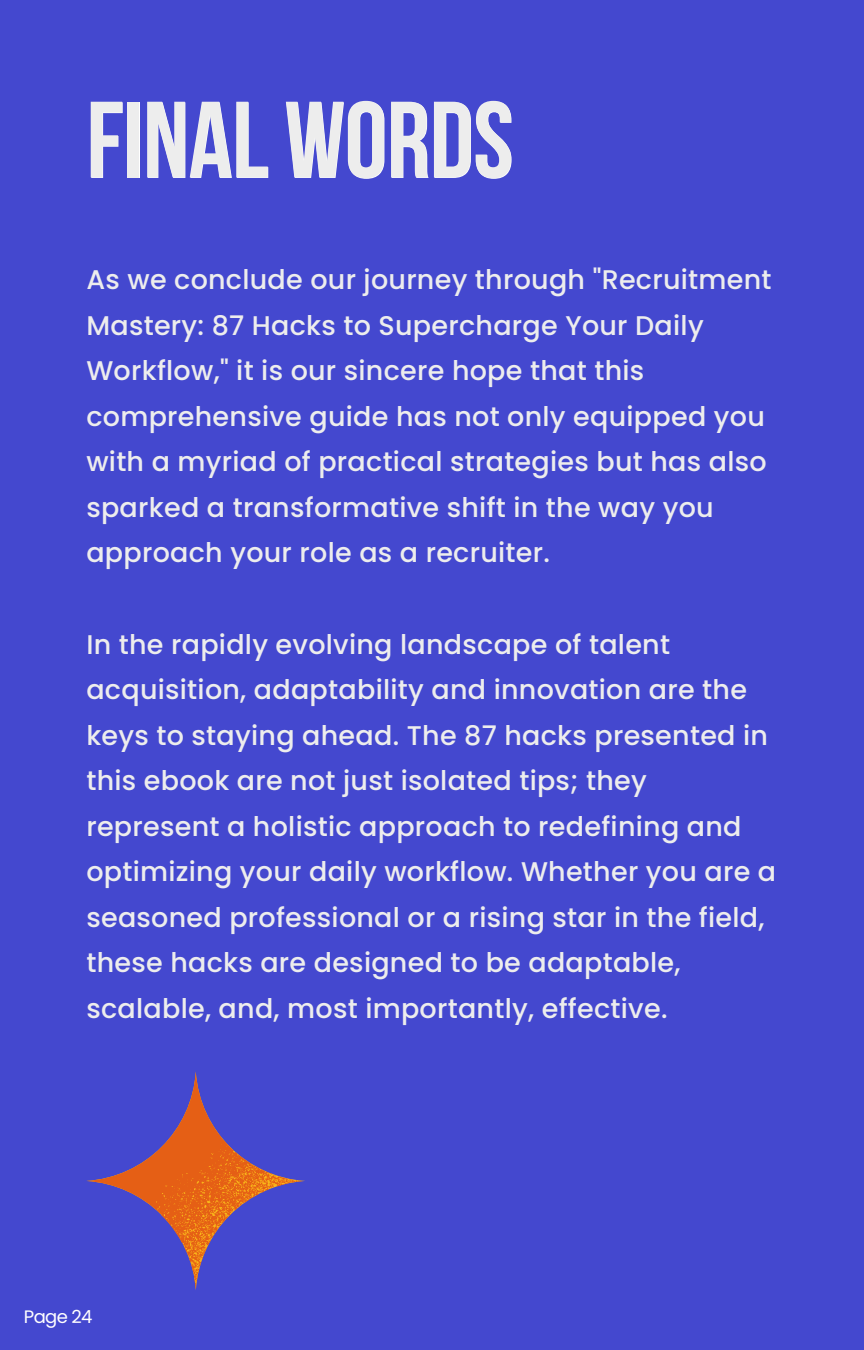
<style>
.page{position:relative;width:864px;height:1350px;background:#4448cf}
.page>*{position:absolute;margin:0;border:0;box-sizing:border-box;transform-origin:0 0}
.t1{font:700 108px "Bebas Neue";letter-spacing:-.005em;color:#ededed}
.t2{font:500 27px/45.4px "Poppins";letter-spacing:.01em;color:#ededed}
.t3{font:18px "Poppins";letter-spacing:-.035em;color:#fff}
</style>
<div class="page">
<svg style="left:86px;top:1072px;width:218px;height:217px"></svg>
<h1 class="t1" style="left:86px;top:96px;width:429px">FINAL WORDS</h1>
<h2 class="t2" style="left:86px;top:257px;width:687px">As we conclude our journey through "Recruitment Mastery: 87 Hacks to Supercharge Your Daily Workflow," it is our sincere hope that this comprehensive guide has not only equipped you with a myriad of practical strategies but has also sparked a transformative shift in the way you approach your role as a recruiter.</h2>
<h2 class="t2" style="left:86px;top:621px;width:691px">In the rapidly evolving landscape of talent acquisition, adaptability and innovation are the keys to staying ahead. The 87 hacks presented in this ebook are not just isolated tips; they represent a holistic approach to redefining and optimizing your daily workflow. Whether you are a seasoned professional or a rising star in the field, these hacks are designed to be adaptable, scalable, and, most importantly, effective.</h2>
<p class="t3" style="left:24px;top:1304px;width:70px">Page 24</p>
</div>
